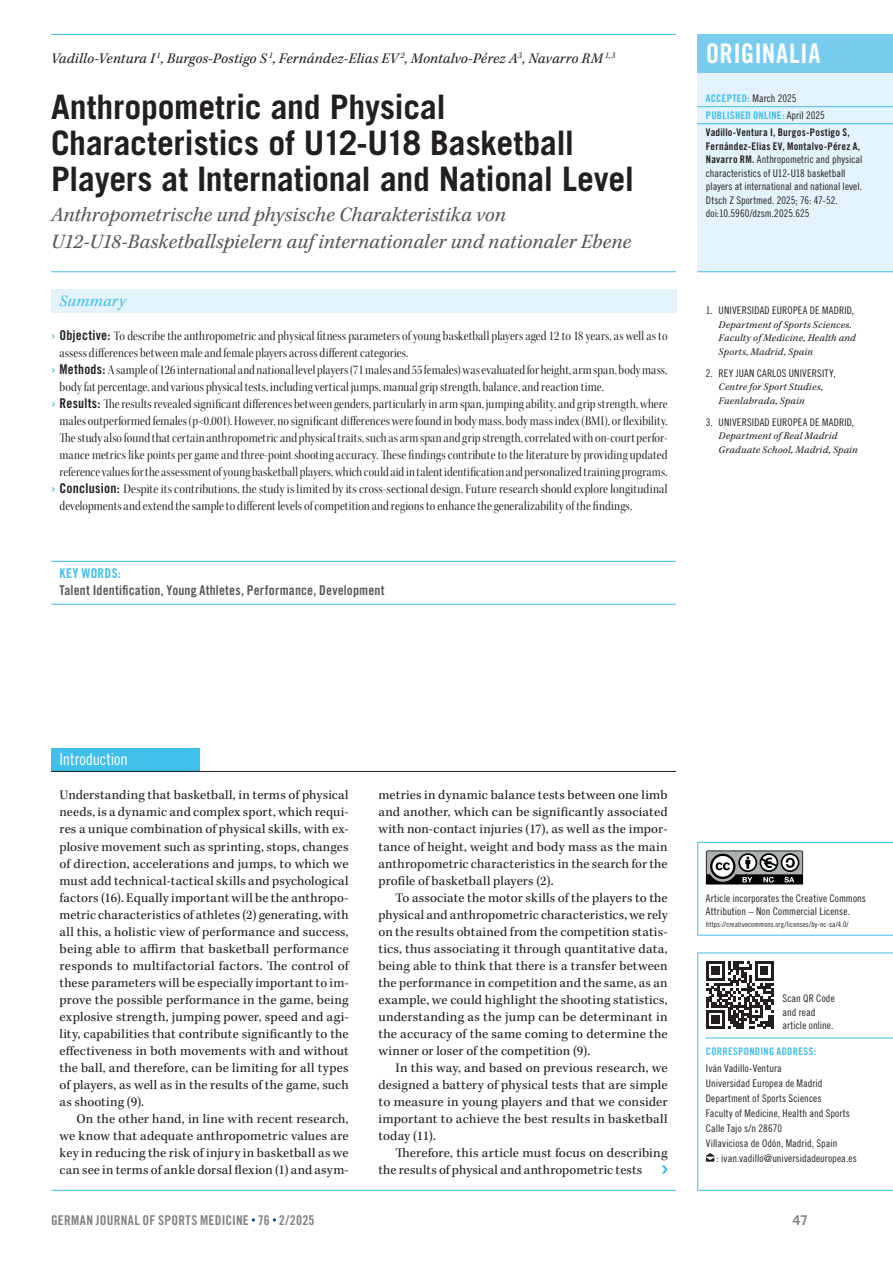
<style>
.page{position:relative;width:893px;height:1263px;background:#fff}
.page>*{position:absolute;margin:0;border:0;box-sizing:border-box;transform-origin:0 0}
.t1{font:700 33.75px/36px "Trade Gothic LT Std";letter-spacing:-.005em;color:#231f20}
.t2{font:27px "Trade Gothic LT Std Bd Cn 20";color:#fff}
.t3{font:italic 21px/27px "Kepler Std";letter-spacing:.005em;color:#57585a}
.t4{font:16.5px "Trade Gothic LT Std Cn 18";letter-spacing:-.01em;color:#fff}
.t5{font:italic 16.5px "Kepler Std";letter-spacing:.02em;color:#3fbfe9}
.t6{font:italic 15px "Kepler Std";letter-spacing:.01em;color:#231f20}
.t7{font:13.5px/17px "Kepler Std";letter-spacing:.01em;color:#231f20;text-align:justify}
.t8{font:13.5px "Kepler Std Scn Disp";letter-spacing:.01em;color:#231f20}
.t9{font:13.5px "Trade Gothic LT Std Bd Cn 20";letter-spacing:.01em;color:#57585a}
.t10{font:13.5px "Trade Gothic LT Std Bd Cn 20";letter-spacing:.02em;color:#808285}
.t11{font:13.5px "Trade Gothic LT Std Bd Cn 20";letter-spacing:.02em;color:#3fbfe9}
.t12{font:700 13.5px "Trade Gothic LT Std";color:#808285}
.t13{font:10.5px/13.5px "Trade Gothic LT Std Cn 18";letter-spacing:.01em;color:#231f20}
.t14{font:italic 10.5px/13.5px "Kepler Std";letter-spacing:.02em;color:#231f20}
.t15{font:10.5px/13.5px "Trade Gothic LT Std Bd Cn 20";letter-spacing:.02em;color:#231f20}
.t16{font:10.5px/17px "Trade Gothic LT Std Bd Cn 20";letter-spacing:.03em;color:#3fbfe9}
.t17{font:7.5px "Trade Gothic LT Std Cn 18";letter-spacing:.015em;color:#231f20}
.s1{font-family:"Trade Gothic LT Std Bd Cn 20";color:#3fbfe9}
.s2{font-family:"Trade Gothic LT Std Bd Cn 20"}
.s3{font-family:"Trade Gothic LT Std Cn 18";color:#231f20}
</style>
<div class="page">
<div style="left:697px;top:72px;width:196px;height:200px;background:#e3f3fb"></div>
<hr style="left:697px;top:271px;width:196px;height:1px;background:#3fbfe9">
<hr style="left:697px;top:106px;width:196px;height:1px;background:#3fbfe9">
<hr style="left:697px;top:123px;width:196px;height:1px;background:#3fbfe9">
<hr style="left:51px;top:271px;width:625px;height:1px;background:#3fbfe9">
<hr style="left:51px;top:34px;width:625px;height:1px;background:#3fbfe9">
<div style="left:51px;top:289px;width:625px;height:24px;background:#e3f3fb"></div>
<hr style="left:51px;top:1190px;width:625px;height:1px;background:#3fbfe9">
<svg style="left:697px;top:952px;width:196px;height:239px"></svg>
<svg style="left:662px;top:1165px;width:6px;height:9px"></svg>
<div style="left:697px;top:34px;width:196px;height:38px;background:#78ccee"></div>
<svg style="left:697px;top:842px;width:196px;height:93px"></svg>
<svg style="left:706px;top:1153px;width:8px;height:8px"></svg>
<div style="left:51px;top:748px;width:149px;height:24px;background:#3fbfe9"></div>
<hr style="left:51px;top:771px;width:625px;height:1px;background:#231f20">
<hr style="left:51px;top:561px;width:625px;height:1px;background:#3fbfe9">
<hr style="left:51px;top:604px;width:625px;height:1px;background:#3fbfe9">
<svg style="left:706px;top:961px;width:68px;height:68px"></svg>
<p class="t6" style="left:51px;top:50px;width:566px">Vadillo-Ventura I <sup>1</sup>, Burgos-Postigo S <sup>1</sup>, Fernández-Elias EV<sup>2</sup>, Montalvo-Pérez A<sup>3</sup>, Navarro RM <sup>1,3</sup></p>
<h1 class="t1" style="left:51px;top:89px;width:585px">Anthropometric and Physical<br>Characteristics of U12-U18 Basketball<br>Players at International and National Level</h1>
<h3 class="t3" style="left:51px;top:202px;width:582px">Anthropometrische und physische Charakteristika von<br>U12-U18-Basketballspielern auf internationaler und nationaler Ebene</h3>
<p class="t5" style="left:60px;top:292px;width:68px">Summary</p>
<p class="t8" style="left:51px;top:329px;width:618px"><span class="s1">›</span> <span class="s2">Objective:</span> To describe the anthropometric and physical fitness parameters of young basketball players aged 12 to 18 years, as well as to</p>
<p class="t8" style="left:60px;top:346px;width:350px">assess differences between male and female players across different categories.</p>
<p class="t8" style="left:51px;top:363px;width:618px"><span class="s1">›</span> <span class="s2">Methods:</span> A sample of 126 international and national level players (71 males and 55 females) was evaluated for height, arm span, body mass,</p>
<p class="t8" style="left:60px;top:380px;width:546px">body fat percentage, and various physical tests, including vertical jumps, manual grip strength, balance, and reaction time.</p>
<p class="t8" style="left:51px;top:397px;width:618px"><span class="s1">›</span> <span class="s2">Results:</span> The results revealed significant differences between genders, particularly in arm span, jumping ability, and grip strength, where</p>
<p class="t8" style="left:60px;top:414px;width:610px">males outperformed females (p&lt;0.001). However, no significant differences were found in body mass, body mass index (BMI), or flexibility.</p>
<p class="t8" style="left:60px;top:431px;width:610px">The study also found that certain anthropometric and physical traits, such as arm span and grip strength, correlated with on-court perfor-</p>
<p class="t8" style="left:60px;top:448px;width:610px">mance metrics like points per game and three-point shooting accuracy. These findings contribute to the literature by providing updated</p>
<p class="t8" style="left:60px;top:465px;width:609px">reference values for the assessment of young basketball players, which could aid in talent identification and personalized training programs.</p>
<p class="t8" style="left:51px;top:482px;width:618px"><span class="s1">›</span> <span class="s2">Conclusion:</span> Despite its contributions, the study is limited by its cross-sectional design. Future research should explore longitudinal</p>
<p class="t8" style="left:60px;top:499px;width:574px">developments and extend the sample to different levels of competition and regions to enhance the generalizability of the findings.</p>
<p class="t11" style="left:60px;top:565px;width:63px">KEY WORDS:</p>
<p class="t9" style="left:60px;top:582px;width:327px">Talent Identification, Young Athletes, Performance, Development</p>
<h2 class="t2" style="left:706px;top:37px;width:26px">Originalia</h2>
<p class="t16" style="left:706px;top:90px;width:120px">ACCEPTED: <span class="s3">March 2025<br></span>PUBLISHED ONLINE: <span class="s3">April 2025</span></p>
<p class="t15" style="left:706px;top:125px;width:156px">Vadillo-Ventura I, Burgos-Postigo S,<br>Fernández-Elias EV, Montalvo-Pérez A,</p>
<p class="t13" style="left:706px;top:152px;width:158px"><span class="s2">Navarro RM.</span> Anthropometric and physical characteristics of U12-U18 basketball players at international and national level.<br>Dtsch Z Sportmed. 2025; 76: 47-52. doi:10.5960/dzsm.2025.625</p>
<p class="t13" style="left:706px;top:303px;width:150px">1. UNIVERSIDAD EUROPEA DE MADRID,</p>
<p class="t14" style="left:719px;top:318px;width:139px">Department of Sports Sciences.<br>Faculty of Medicine, Health and<br>Sports, Madrid, Spain</p>
<p class="t13" style="left:706px;top:366px;width:131px">2. REY JUAN CARLOS UNIVERSITY,</p>
<p class="t14" style="left:719px;top:380px;width:106px">Centre for Sport Studies,<br>Fuenlabrada, Spain</p>
<p class="t13" style="left:706px;top:415px;width:150px">3. UNIVERSIDAD EUROPEA DE MADRID,</p>
<p class="t14" style="left:719px;top:429px;width:141px">Department of Real Madrid<br>Graduate School, Madrid, Spain</p>
<p class="t4" style="left:60px;top:750px;width:70px">Introduction</p>
<p class="t7" style="left:60px;top:787px;width:291px">Understanding that basketball, in terms of physical needs, is a dynamic and complex sport, which requi&shy;res a unique combination of physical skills, with ex&shy;plosive movement such as sprinting, stops, changes of direction, accelerations and jumps, to which we must add technical-tactical skills and psychological factors (16). Equally important will be the anthropo&shy;metric characteristics of athletes (2) generating, with all this, a holistic view of performance and success, being able to affirm that basketball performance responds to multifactorial factors. The control of these parameters will be especially important to im&shy;prove the possible performance in the game, being explosive strength, jumping power, speed and agi&shy;lity, capabilities that contribute significantly to the effectiveness in both movements with and without the ball, and therefore, can be limiting for all types of players, as well as in the results of the game, such as shooting (9).</p>
<p class="t7" style="left:60px;top:1110px;width:291px;text-indent:17px">On the other hand, in line with recent research, we know that adequate anthropometric values are key in reducing the risk of injury in basketball as we can see in terms of ankle dorsal flexion (1) and asym-</p>
<p class="t7" style="left:378px;top:787px;width:291px">metries in dynamic balance tests between one limb and another, which can be significantly associated with non-contact injuries (17), as well as the impor&shy;tance of height, weight and body mass as the main anthropometric characteristics in the search for the profile of basketball players (2).</p>
<p class="t7" style="left:378px;top:889px;width:291px;text-indent:17px">To associate the motor skills of the players to the physical and anthropometric characteristics, we rely on the results obtained from the competition statis&shy;tics, thus associating it through quantitative data, being able to think that there is a transfer between the performance in competition and the same, as an example, we could highlight the shooting statistics, understanding as the jump can be determinant in the accuracy of the same coming to determine the winner or loser of the competition (9).</p>
<p class="t7" style="left:378px;top:1059px;width:291px;text-indent:17px">In this way, and based on previous research, we designed a battery of physical tests that are simple to measure in young players and that we consider important to achieve the best results in basketball today (11).</p>
<p class="t7" style="left:378px;top:1144px;width:291px;text-indent:17px">Therefore, this article must focus on describing the results of physical and anthropometric tests</p>
<p class="t13" style="left:706px;top:891px;width:162px">Article incorporates the Creative Commons<br>Attribution – Non Commercial License.</p>
<p class="t17" style="left:706px;top:920px;width:144px">https://creativecommons.org/licenses/by-nc-sa/4.0/</p>
<p class="t13" style="left:782px;top:991px;width:54px">Scan QR Code and read article online.</p>
<p class="t16" style="left:706px;top:1042px;width:112px">CORRESPONDING ADDRESS:</p>
<p class="t13" style="left:706px;top:1060px;width:146px;line-height:15px">Iván Vadillo-Ventura<br>Universidad Europea de Madrid<br>Department of Sports Sciences<br>Faculty of Medicine, Health and Sports<br>Calle Tajo s/n 28670<br>Villaviciosa de Odón, Madrid, Spain</p>
<p class="t13" style="left:716px;top:1151px;width:142px">: ivan.vadillo@universidadeuropea.es</p>
<p class="t10" style="left:51px;top:1212px;width:265px">GERMAN JOURNAL OF SPORTS MEDICINE 76 2/2025</p>
<p class="t12" style="left:793px;top:1211px;width:17px">47</p>
</div>
